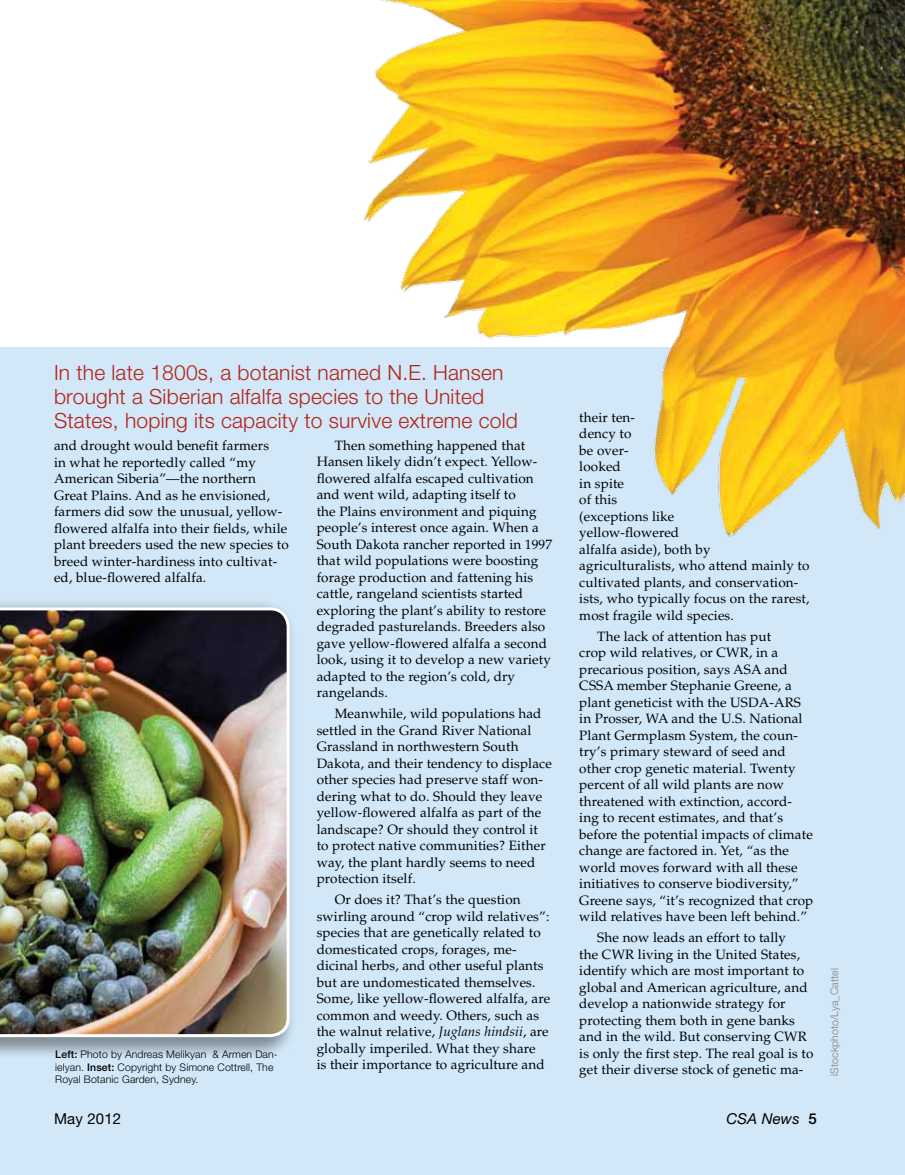
<style>
.page{position:relative;width:905px;height:1175px;background:#fff}
.page>*{position:absolute;margin:0;border:0;box-sizing:border-box;transform-origin:0 0}
.t1{font:300 21px/24px "Helvetica Neue LT Std";letter-spacing:.01em;color:#b32317}
.t2{font:italic 15px "Helvetica Neue LT Std";letter-spacing:.01em;color:#000}
.t3{font:15px "Helvetica Neue LT Std";letter-spacing:.01em;color:#000}
.t4{font:13.5px/16.5px "Palatino";letter-spacing:.01em;color:#000}
.t5{font:300 10.5px/12.6px "Helvetica Neue LT Std";letter-spacing:.01em;color:#000}
.t6{font:300 10.5px "Helvetica Neue LT Std";letter-spacing:.01em;color:#807f83}
.s1{font-style:italic}
.s2{font-weight:500}
.s3{font-weight:500;font-style:normal}
</style>
<div class="page">
<div style="left:0;top:347px;width:904px;height:827px;background:#d2e7f7"></div>
<img style="left:363px;top:0;width:541px;height:537px">
<div style="left:0;top:598px;width:297px;height:461px;background:#000;opacity:.39"></div>
<img style="left:0;top:607px;width:289px;height:430px">
<h1 class="t1" style="left:54px;top:360px;width:465px">In the late 1800s, a botanist named N.E. Hansen brought a Siberian alfalfa species to the United<br>States, hoping its capacity to survive extreme cold</h1>
<p class="t4" style="left:54px;top:438px;width:236px">and drought would benefit farmers<br>in what he reportedly called “my American Siberia”—the northern Great Plains. And as he envisioned, farmers did sow the unusual, yellow&shy;flowered alfalfa into their fields, while plant breeders used the new species to breed winter-hardiness into cultivat&shy;ed, blue-flowered alfalfa.</p>
<p class="t4" style="left:317px;top:437px;width:237px;text-indent:18px">Then something happened that Hansen likely didn’t expect. Yellow&shy;flowered alfalfa escaped cultivation and went wild, adapting itself to<br>the Plains environment and piquing people’s interest once again. When a South Dakota rancher reported in 1997 that wild populations were boosting forage production and fattening his cattle, rangeland scientists started exploring the plant’s ability to restore degraded pasturelands. Breeders also gave yellow-flowered alfalfa a second look, using it to develop a new variety adapted to the region’s cold, dry rangelands.</p>
<p class="t4" style="left:317px;top:705px;width:237px;text-indent:18px">Meanwhile, wild populations had settled in the Grand River National Grassland in northwestern South Dakota, and their tendency to displace other species had preserve staff won&shy;dering what to do. Should they leave yellow-flowered alfalfa as part of the landscape? Or should they control it to protect native communities? Either way, the plant hardly seems to need protection itself.</p>
<p class="t4" style="left:317px;top:891px;width:235px;text-indent:18px">Or does it? That’s the question swirling around “crop wild relatives”: species that are genetically related to domesticated crops, forages, me&shy;dicinal herbs, and other useful plants but are undomesticated themselves.<br>Some, like yellow-flowered alfalfa, are common and weedy. Others, such as the walnut relative, <span class="s1">Juglans hindsii</span>, are globally imperiled. What they share<br>is their importance to agriculture and</p>
<p class="t5" style="left:55px;top:1047px;width:224px"><span class="s2">Left:</span> Photo by Andreas Melikyan &amp; Armen Dan&shy;ielyan. <span class="s2">Inset:</span> Copyright by Simone Cottrell, The<br>Royal Botanic Garden, Sydney.</p>
<p class="t4" style="left:579px;top:409px;width:232px">their ten-<br>dency to<br>be over-<br>looked<br>in spite<br>of this<br>(exceptions like<br>yellow-flowered<br>alfalfa aside), both by agriculturalists, who attend mainly to cultivated plants, and conservation&shy;ists, who typically focus on the rarest, most fragile wild species.</p>
<p class="t4" style="left:579px;top:628px;width:235px;text-indent:18px">The lack of attention has put<br>crop wild relatives, or CWR, in a precarious position, says ASA and CSSA member Stephanie Greene, a plant geneticist with the USDA-ARS in Prosser, WA and the U.S. National Plant Germplasm System, the coun&shy;try’s primary steward of seed and other crop genetic material. Twenty percent of all wild plants are now threatened with extinction, accord&shy;ing to recent estimates, and that’s before the potential impacts of climate change are factored in. Yet, “as the world moves forward with all these initiatives to conserve biodiversity,” Greene says, “it’s recognized that crop wild relatives have been left behind.”</p>
<p class="t4" style="left:579px;top:929px;width:235px;text-indent:18px">She now leads an effort to tally<br>the CWR living in the United States, identify which are most important to global and American agriculture, and develop a nationwide strategy for protecting them both in gene banks and in the wild. But conserving CWR is only the first step. The real goal is to get their diverse stock of genetic ma-</p>
<p class="t3" style="left:54px;top:1109px;width:69px">May 2012</p>
<p class="t2" style="left:726px;top:1109px;width:92px">CSA News <span class="s3">5</span></p>
<p class="t6" style="left:828px;top:1076px;width:109px;rotate:-90deg">iStockphoto/Lya_Cattel</p>
</div>
